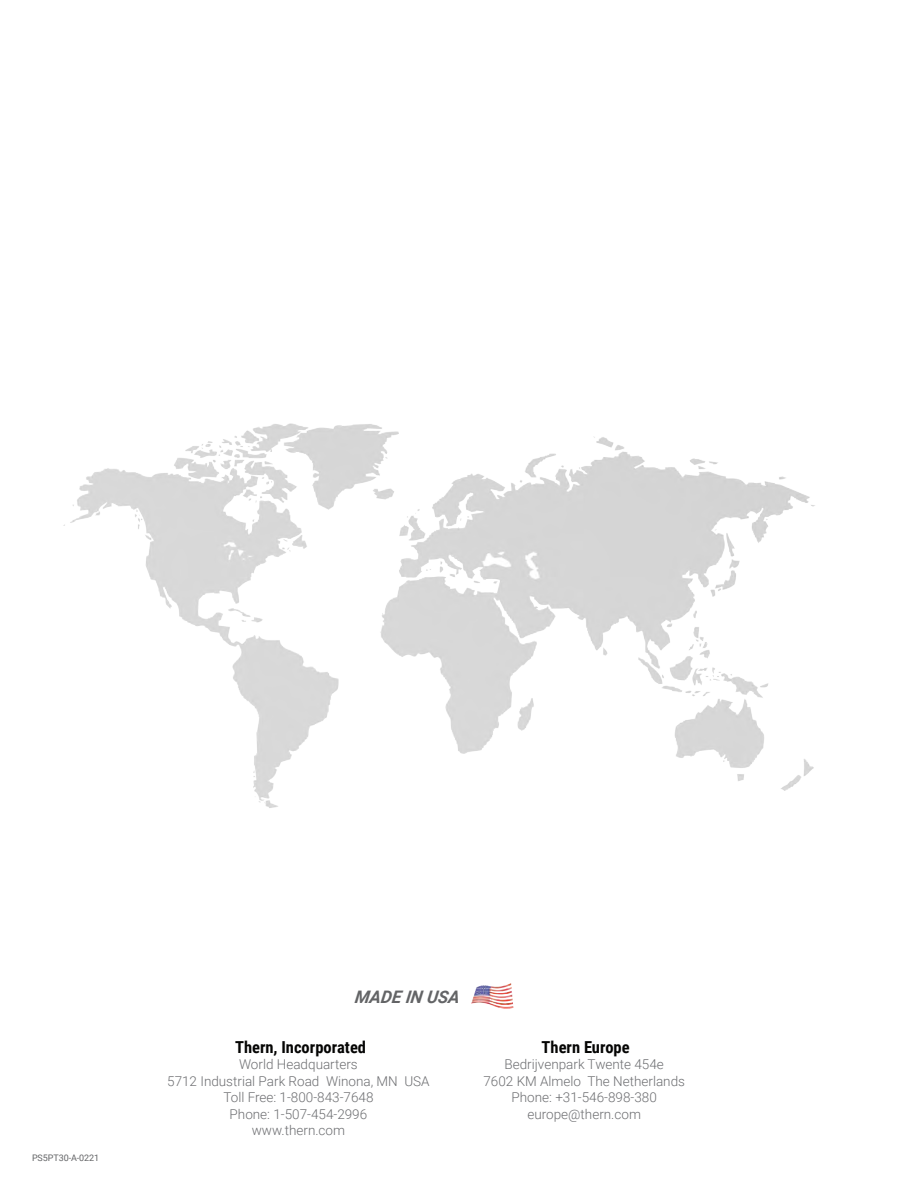
<style>
.page{position:relative;width:918px;height:1188px;background:#fff}
.page>*{position:absolute;margin:0;border:0;box-sizing:border-box;transform-origin:0 0}
.t1{font:italic 700 17.25px "Roboto";color:#636466}
.t2{font:700 16.5px "Roboto Condensed";color:#050504}
.t3{font:300 13.5px/16.5px "Roboto";color:#6d6e71;text-align:center}
.t4{font:9px "Roboto";letter-spacing:-.01em;color:#636466}
</style>
<div class="page">
<img style="left:481px;top:983px;width:30px;height:3px">
<img style="left:471px;top:986px;width:42px;height:19px">
<img style="left:491px;top:1005px;width:22px;height:3px">
<img style="left:63px;top:423px;width:752px;height:385px">
<p class="t4" style="left:32px;top:1152px;width:69px">PS5PT30-A-0221</p>
<p class="t1" style="left:354px;top:985px;width:106px">MA DE IN USA</p>
<p class="t2" style="left:235px;top:1036px;width:133px">Thern, Incorporated</p>
<p class="t3" style="left:167px;top:1056px;width:264px">World Headquarters<br>5712 Industrial Park Road Winona, MN USA<br>Toll Free: 1-800-843-7648<br>Phone: 1-507-454-2996<br>www.thern.com</p>
<p class="t2" style="left:542px;top:1036px;width:90px">Thern Europe</p>
<p class="t3" style="left:483px;top:1056px;width:203px">Bedrijvenpark Twente 454e<br>7602 KM Almelo The Netherlands<br>Phone: +31-546-898-380 europe@thern.com</p>
</div>
